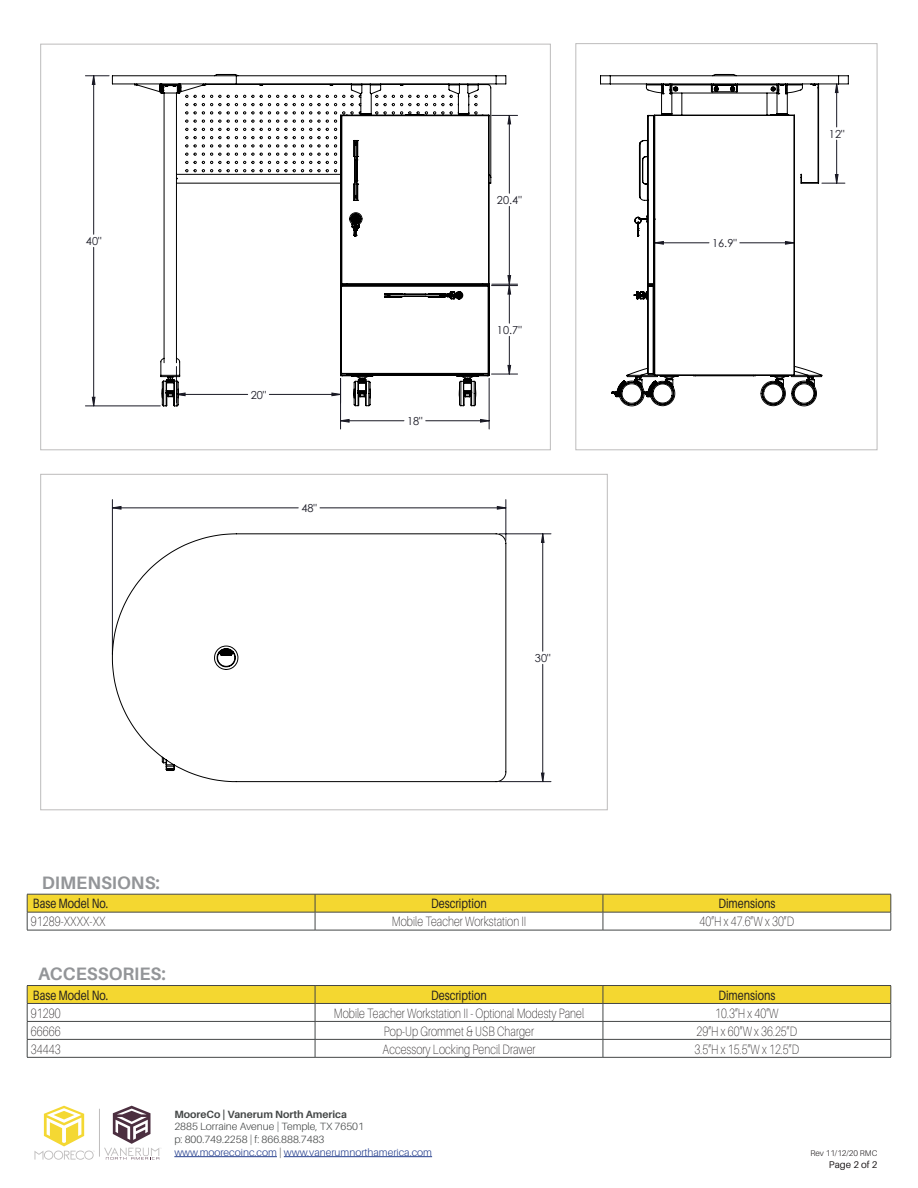
<style>
.page{position:relative;width:918px;height:1188px;background:#fff}
.page>*{position:absolute;margin:0;border:0;box-sizing:border-box;transform-origin:0 0}
.Header_-_Subhead{font:700 18px "Aileron";color:#939598}
.Table_Body_Left{font:100 13.5px "Aileron";letter-spacing:.01em;color:#231f20;scale:.8 1}
.Table_Header{font:13.5px "Aileron";color:#231f20;scale:.8 1}
.t1{font:10.95px "Century Gothic";color:#191924}
.t2{font:300 10.5px/12.6px "Aileron";color:#444747}
.t3{font:700 10.5px "Aileron";color:#444747}
.Page_Number{font:9.75px "Aileron";color:#231f20}
.t4{font:300 8.25px "Aileron";color:#231f20}
.s1{color:#253f8e}
</style>
<div class="page">
<hr style="left:174px;top:1156px;width:103px;height:1px;background:#253f8e">
<hr style="left:284px;top:1156px;width:148px;height:1px;background:#253f8e">
<svg style="left:35px;top:1106px;width:60px;height:54px"></svg>
<svg style="left:104px;top:1106px;width:56px;height:54px"></svg>
<hr style="left:99px;top:1109px;width:1px;height:48px;background:#bebcbc">
<hr style="left:85px;top:406px;width:75px;height:1px;background:#191924">
<hr style="left:886px;top:140px;width:1px;height:43px;background:#191924">
<hr style="left:886px;top:84px;width:1px;height:43px;background:#191924">
<hr style="left:499px;top:534px;width:52px;height:1px;background:#191924">
<hr style="left:499px;top:781px;width:52px;height:1px;background:#191924">
<svg style="left:92px;top:76px;width:452px;height:706px"></svg>
<svg style="left:112px;top:74px;width:395px;height:333px"></svg>
<svg style="left:488px;top:284px;width:30px;height:3px"></svg>
<svg style="left:340px;top:373px;width:2px;height:30px"></svg>
<svg style="left:488px;top:373px;width:30px;height:2px"></svg>
<svg style="left:112px;top:533px;width:395px;height:249px"></svg>
<svg style="left:27px;top:894px;width:865px;height:36px"></svg>
<hr style="left:27px;top:930px;width:288px;height:1px;background:#444747">
<hr style="left:315px;top:930px;width:288px;height:1px;background:#444747">
<hr style="left:603px;top:930px;width:288px;height:1px;background:#444747">
<hr style="left:27px;top:985px;width:288px;height:1px;background:#444747">
<hr style="left:603px;top:985px;width:288px;height:1px;background:#444747">
<hr style="left:315px;top:985px;width:288px;height:1px;background:#444747">
<svg style="left:27px;top:986px;width:865px;height:71px"></svg>
<hr style="left:27px;top:1057px;width:288px;height:1px;background:#444747">
<hr style="left:315px;top:1057px;width:288px;height:1px;background:#444747">
<hr style="left:603px;top:1057px;width:288px;height:1px;background:#444747">
<svg style="left:575px;top:75px;width:2px;height:357px"></svg>
<hr style="left:558px;top:378px;width:1px;height:51px;background:#191924">
<hr style="left:558px;top:206px;width:1px;height:78px;background:#191924">
<hr style="left:558px;top:76px;width:1px;height:158px;background:#191924">
<hr style="left:558px;top:247px;width:1px;height:159px;background:#191924">
<svg style="left:558px;top:374px;width:1px;height:33px"></svg>
<svg style="left:600px;top:74px;width:249px;height:333px"></svg>
<p class="t1" style="left:86px;top:233px;width:17px">40"</p>
<p class="t1" style="left:251px;top:387px;width:17px">20"</p>
<p class="t1" style="left:301px;top:500px;width:17px">48"</p>
<p class="t1" style="left:407px;top:413px;width:17px">18"</p>
<p class="t1" style="left:497px;top:192px;width:26px">20.4"</p>
<p class="t1" style="left:497px;top:322px;width:26px">10.7"</p>
<p class="t1" style="left:535px;top:650px;width:17px">30"</p>
<p class="t1" style="left:712px;top:235px;width:26px">16.9"</p>
<p class="t1" style="left:829px;top:126px;width:17px">12"</p>
<p class="Header_-_Subhead" style="left:42px;top:873px;width:120px">DIMENSIONS:</p>
<p class="Table_Header" style="left:33px;top:896px;width:96px">Base Model No.</p>
<p class="Table_Header" style="left:431px;top:896px;width:71px">Description</p>
<p class="Table_Header" style="left:718px;top:896px;width:73px">Dimensions</p>
<p class="Table_Body_Left" style="left:31px;top:914px;width:95px">91289-XXXX-XX</p>
<p class="Table_Body_Left" style="left:392px;top:914px;width:169px">Mobile Teacher Workstation II</p>
<p class="Table_Body_Left" style="left:699px;top:914px;width:120px">40”H x 47.6”W x 30”D</p>
<p class="Header_-_Subhead" style="left:38px;top:964px;width:129px">ACCESSORIES:</p>
<p class="Table_Header" style="left:33px;top:988px;width:96px">Base Model No.</p>
<p class="Table_Header" style="left:431px;top:988px;width:71px">Description</p>
<p class="Table_Header" style="left:718px;top:988px;width:73px">Dimensions</p>
<p class="Table_Body_Left" style="left:31px;top:1006px;width:39px">91290</p>
<p class="Table_Body_Left" style="left:334px;top:1006px;width:315px">Mobile Teacher Workstation II - Optional Modesty Panel</p>
<p class="Table_Body_Left" style="left:715px;top:1006px;width:81px">10.3”H x 40”W</p>
<p class="Table_Body_Left" style="left:31px;top:1024px;width:39px">66666</p>
<p class="Table_Body_Left" style="left:384px;top:1024px;width:189px">Pop-Up Grommet &amp; USB Charger</p>
<p class="Table_Body_Left" style="left:696px;top:1024px;width:127px">29”H x 60”W x 36.25”D</p>
<p class="Table_Body_Left" style="left:31px;top:1041px;width:39px">34443</p>
<p class="Table_Body_Left" style="left:383px;top:1041px;width:193px">Accessory Locking Pencil Drawer</p>
<p class="Table_Body_Left" style="left:695px;top:1041px;width:132px">3.5”H x 15.5”W x 12.5”D</p>
<p class="t3" style="left:174px;top:1108px;width:174px">MooreCo | Vanerum North America</p>
<p class="t2" style="left:174px;top:1121px;width:259px">2885 Lorraine Avenue | Temple, TX 76501<br>p: 800.749.2258 | f: 866.888.7483<br><span class="s1">www.moorecoinc.com</span> | <span class="s1">www.vanerumnorthamerica.com</span></p>
<p class="t4" style="left:811px;top:1148px;width:68px">Rev 11/12/20 RMC</p>
<p class="Page_Number" style="left:829px;top:1159px;width:50px">Page 2 of 2</p>
</div>
